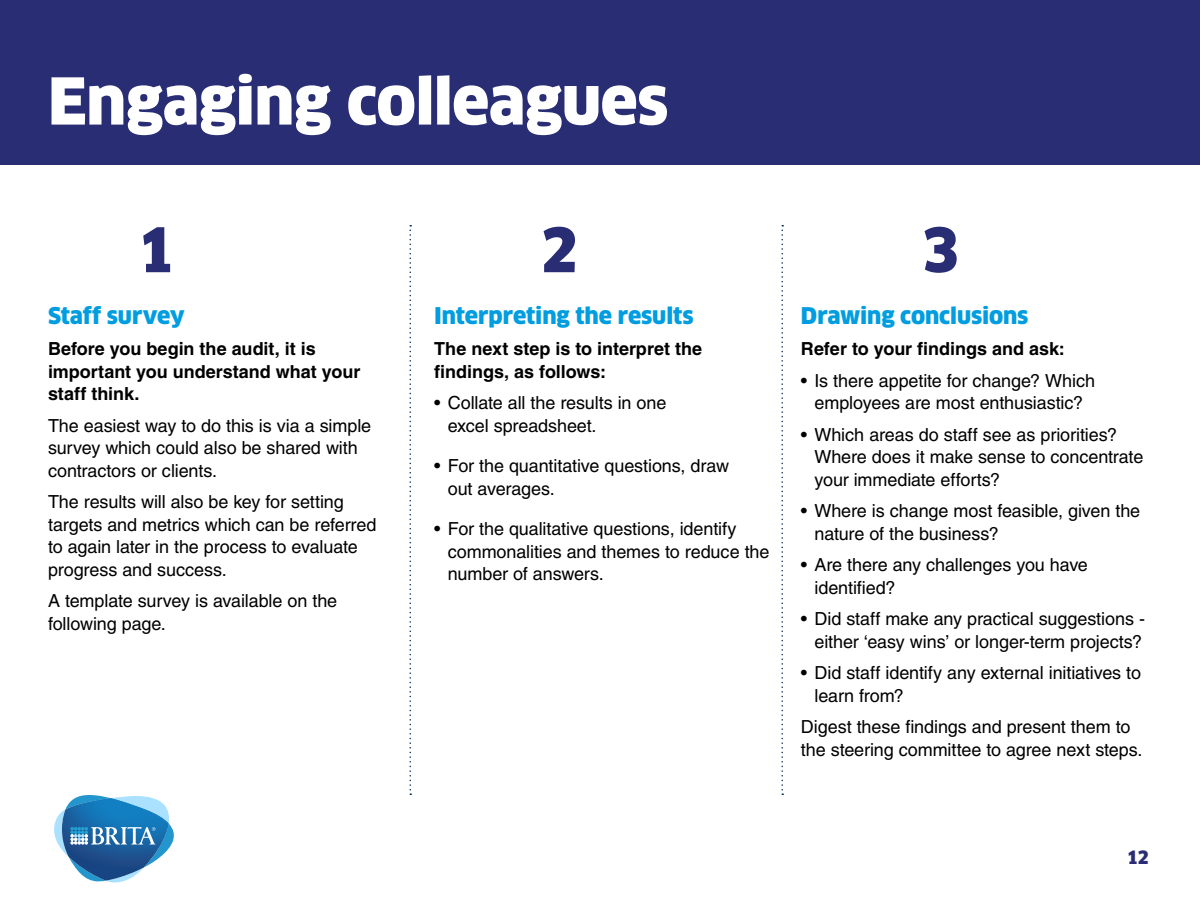
<style>
.page{position:relative;width:1200px;height:900px;background:#fff}
.page>*{position:absolute;margin:0;border:0;box-sizing:border-box;transform-origin:0 0}
.t1{font:900 63px "Clan Pro";letter-spacing:-.01em;color:#fff}
.Chart_header{font:900 60px "Clan Pro";color:#282d74}
.Chart_header-2{font:900 22.5px "Clan Pro";letter-spacing:-.005em;color:#009de0}
.Body{font:18px/22.5px "Helvetica LT Pro";letter-spacing:-.005em;color:#000}
.Body-2{font:700 18px/22.5px "Helvetica LT Pro";color:#000}
.t2{font:900 18px "Clan Pro";color:#282d74}
</style>
<div class="page">
<svg style="left:54px;top:795px;width:120px;height:88px"></svg>
<div style="left:0;top:0;width:1200px;height:165px;background:#282d74"></div>
<svg style="left:409px;top:225px;width:2px;height:570px"></svg>
<svg style="left:781px;top:225px;width:2px;height:570px"></svg>
<h1 class="t1" style="left:48px;top:64px;width:622px">Engaging colleagues</h1>
<p class="Chart_header" style="left:137px;top:214px;width:40px">1</p>
<p class="Chart_header" style="left:540px;top:214px;width:40px">2</p>
<p class="Chart_header" style="left:921px;top:214px;width:40px">3</p>
<p class="Chart_header-2" style="left:48px;top:302px;width:138px">Staff survey</p>
<p class="Body-2" style="left:48px;top:338px;width:314px">Before you begin the audit, it is important you understand what your staff think.</p>
<p class="Body" style="left:48px;top:414px;width:325px">The easiest way to do this is via a simple survey which could also be shared with contractors or clients.</p>
<p class="Body" style="left:48px;top:491px;width:330px">The results will also be key for setting targets and metrics which can be referred to again later in the process to evaluate progress and success.</p>
<p class="Body" style="left:48px;top:590px;width:291px">A template survey is available on the following page.</p>
<p class="Chart_header-2" style="left:434px;top:302px;width:261px">Interpreting the results</p>
<p class="Body-2" style="left:434px;top:338px;width:269px">The next step is to interpret the findings, as follows:</p>
<p class="Body" style="left:448px;top:392px;width:220px;text-indent:-14px">• Collate all the results in one excel spreadsheet.</p>
<p class="Body" style="left:448px;top:455px;width:283px;text-indent:-14px">• For the quantitative questions, draw out averages.</p>
<p class="Body" style="left:448px;top:518px;width:323px;text-indent:-14px">• For the qualitative questions, identify commonalities and themes to reduce the number of answers.</p>
<p class="Chart_header-2" style="left:801px;top:302px;width:229px">Drawing conclusions</p>
<p class="Body-2" style="left:801px;top:338px;width:266px">Refer to your findings and ask:</p>
<p class="Body" style="left:801px;top:369px;width:296px;text-align:center">• Is there appetite for change? Which employees are most enthusiastic?</p>
<p class="Body" style="left:814px;top:423px;width:330px;text-indent:-14px">• Which areas do staff see as priorities?<br>Where does it make sense to concentrate your immediate efforts?</p>
<p class="Body" style="left:814px;top:500px;width:327px;text-indent:-14px">• Where is change most feasible, given the nature of the business?</p>
<p class="Body" style="left:814px;top:554px;width:275px;text-indent:-14px">• Are there any challenges you have identified?</p>
<p class="Body" style="left:801px;top:608px;width:346px;text-align:center">• Did staff make any practical suggestions - either ‘easy wins’ or longer-term projects?</p>
<p class="Body" style="left:814px;top:662px;width:328px;text-indent:-14px">• Did staff identify any external initiatives to learn from?</p>
<p class="Body" style="left:801px;top:716px;width:343px">Digest these findings and present them to the steering committee to agree next steps.</p>
<p class="t2" style="left:1127px;top:847px;width:24px">12</p>
</div>
